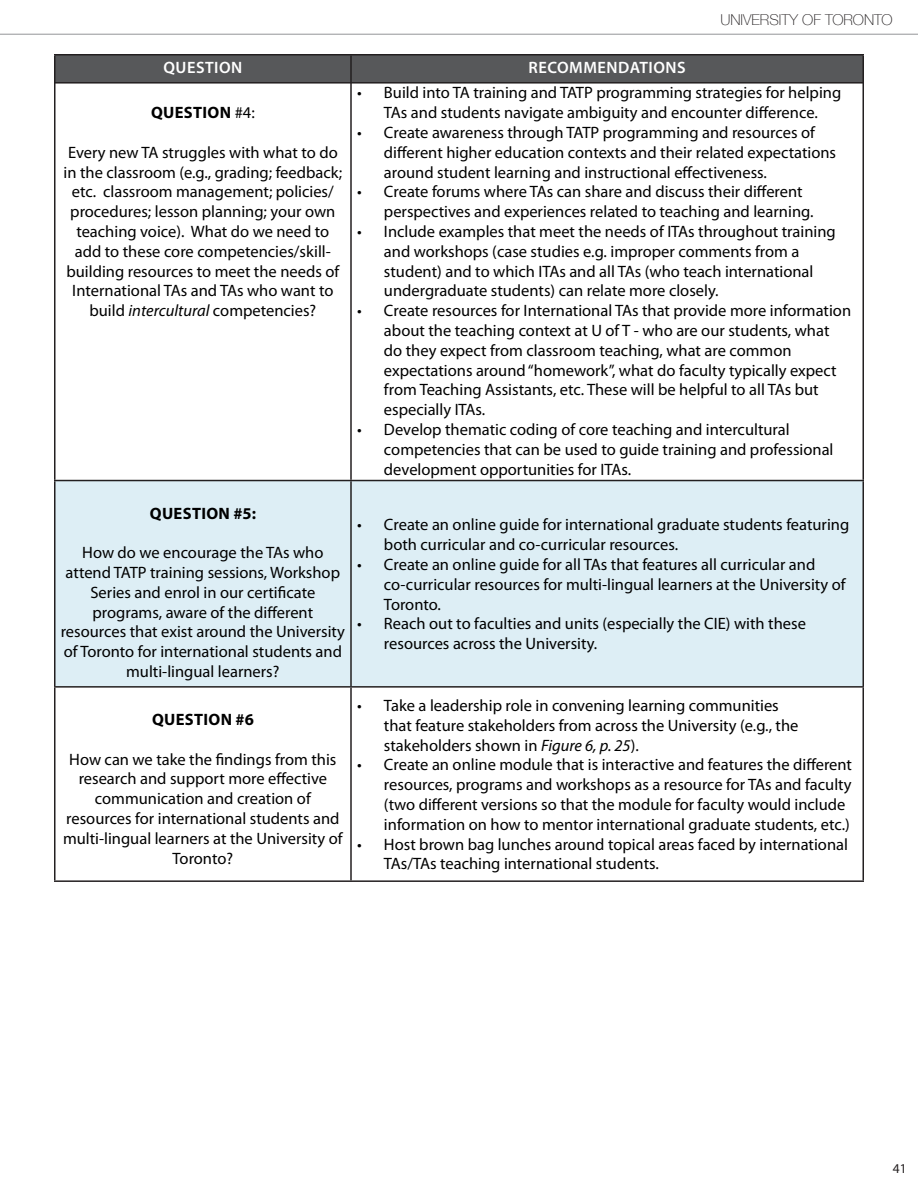
<style>
.page{position:relative;width:918px;height:1188px;background:#fff}
.page>*{position:absolute;margin:0;border:0;box-sizing:border-box;transform-origin:0 0}
.Main_Paragraph{font:16.5px/19.8px "Myriad Pro";color:#000}
.Main_Paragraph-2{font:700 16.5px "Myriad Pro";letter-spacing:.02em;color:#000}
.Heading_2b{font:600 16.5px "Myriad Pro";letter-spacing:.03em;color:#fff}
.t1{font:100 15px "Helvetica Neue";color:#231f20}
.t2{font:13.5px "Myriad Pro";color:#231f20}
.s1{font-weight:400}
.s2{font-style:italic}
</style>
<div class="page">
<hr style="left:0;top:34px;width:918px;height:1px;background:#939598">
<div style="left:56px;top:481px;width:806px;height:205px;background:#ddeef5"></div>
<hr style="left:54px;top:81px;width:2px;height:399px;background:#231f20">
<hr style="left:350px;top:81px;width:2px;height:399px;background:#231f20">
<hr style="left:862px;top:81px;width:2px;height:399px;background:#231f20">
<hr style="left:54px;top:480px;width:297px;height:1px;background:#231f20">
<hr style="left:54px;top:481px;width:2px;height:205px;background:#231f20">
<hr style="left:351px;top:480px;width:513px;height:1px;background:#231f20">
<hr style="left:350px;top:481px;width:2px;height:205px;background:#231f20">
<hr style="left:862px;top:481px;width:2px;height:205px;background:#231f20">
<hr style="left:54px;top:686px;width:297px;height:2px;background:#231f20">
<hr style="left:54px;top:688px;width:2px;height:192px;background:#231f20">
<hr style="left:351px;top:686px;width:513px;height:2px;background:#231f20">
<hr style="left:350px;top:688px;width:2px;height:192px;background:#231f20">
<hr style="left:862px;top:688px;width:2px;height:192px;background:#231f20">
<hr style="left:54px;top:880px;width:297px;height:2px;background:#231f20">
<hr style="left:351px;top:880px;width:513px;height:2px;background:#231f20">
<div style="left:56px;top:56px;width:806px;height:26px;background:#57585a"></div>
<hr style="left:54px;top:54px;width:297px;height:2px;background:#231f20">
<hr style="left:54px;top:56px;width:2px;height:26px;background:#231f20">
<hr style="left:351px;top:54px;width:513px;height:2px;background:#231f20">
<hr style="left:350px;top:56px;width:2px;height:26px;background:#231f20">
<hr style="left:862px;top:56px;width:2px;height:26px;background:#231f20">
<hr style="left:54px;top:82px;width:297px;height:2px;background:#231f20">
<hr style="left:351px;top:82px;width:513px;height:2px;background:#231f20">
<p class="Heading_2b" style="left:163px;top:57px;width:80px">QUESTION</p>
<p class="Heading_2b" style="left:529px;top:57px;width:159px">RECOMMENDATIONS</p>
<p class="t1" style="left:720px;top:8px;width:174px">UNIVERSITY OF TORONTO</p>
<p class="Main_Paragraph-2" style="left:151px;top:102px;width:105px">QUESTION <span class="s1">#4:</span></p>
<p class="Main_Paragraph" style="left:64px;top:142px;width:280px;text-align:center">Every new TA struggles with what to do in the classroom (e.g., grading; feedback; etc. classroom management; policies/ procedures; lesson planning; your own teaching voice). What do we need to add to these core competencies/skill&shy;building resources to meet the needs of International TAs and TAs who want to build <span class="s2">intercultural</span> competencies?</p>
<p class="Main_Paragraph-2" style="left:150px;top:502px;width:108px">QUESTION #5:</p>
<p class="Main_Paragraph" style="left:61px;top:543px;width:286px;text-align:center">How do we encourage the TAs who attend TATP training sessions, Workshop Series and enrol in our certificate programs, aware of the different resources that exist around the University of Toronto for international students and multi-lingual learners?</p>
<p class="Main_Paragraph-2" style="left:152px;top:709px;width:103px">QUESTION #6</p>
<p class="Main_Paragraph" style="left:63px;top:749px;width:281px;text-align:center">How can we take the findings from this research and support more effective communication and creation of resources for international students and multi-lingual learners at the University of Toronto?</p>
<p class="Main_Paragraph" style="left:357px;top:83px;width:486px;text-align:center">• Build into TA training and TATP programming strategies for helping<br>TAs and students navigate ambiguity and encounter difference.</p>
<p class="Main_Paragraph" style="left:384px;top:122px;width:454px;text-indent:-27px">• Create awareness through TATP programming and resources of different higher education contexts and their related expectations around student learning and instructional effectiveness.</p>
<p class="Main_Paragraph" style="left:384px;top:182px;width:431px;text-indent:-27px">• Create forums where TAs can share and discuss their different perspectives and experiences related to teaching and learning.</p>
<p class="Main_Paragraph" style="left:384px;top:221px;width:453px;text-indent:-27px">• Include examples that meet the needs of ITAs throughout training and workshops (case studies e.g. improper comments from a student) and to which ITAs and all TAs (who teach international undergraduate students) can relate more closely.</p>
<p class="Main_Paragraph" style="left:384px;top:300px;width:469px;text-indent:-27px">• Create resources for International TAs that provide more information about the teaching context at U of T - who are our students, what do they expect from classroom teaching, what are common expectations around “homework”, what do faculty typically expect from Teaching Assistants, etc. These will be helpful to all TAs but especially ITAs.</p>
<p class="Main_Paragraph" style="left:384px;top:419px;width:451px;text-indent:-27px">• Develop thematic coding of core teaching and intercultural competencies that can be used to guide training and professional development opportunities for ITAs.</p>
<p class="Main_Paragraph" style="left:384px;top:515px;width:467px;text-indent:-27px">• Create an online guide for international graduate students featuring both curricular and co-curricular resources.</p>
<p class="Main_Paragraph" style="left:384px;top:554px;width:463px;text-indent:-27px">• Create an online guide for all TAs that features all curricular and co-curricular resources for multi-lingual learners at the University of<br>Toronto.</p>
<p class="Main_Paragraph" style="left:384px;top:614px;width:423px;text-indent:-27px">• Reach out to faculties and units (especially the CIE) with these resources across the University.</p>
<p class="Main_Paragraph" style="left:384px;top:695px;width:416px;text-indent:-27px">• Take a leadership role in convening learning communities that feature stakeholders from across the University (e.g., the stakeholders shown in <span class="s2">Figure 6, p. 25</span>).</p>
<p class="Main_Paragraph" style="left:384px;top:755px;width:470px;text-indent:-27px">• Create an online module that is interactive and features the different resources, programs and workshops as a resource for TAs and faculty (two different versions so that the module for faculty would include information on how to mentor international graduate students, etc.)</p>
<p class="Main_Paragraph" style="left:384px;top:834px;width:466px;text-indent:-27px">• Host brown bag lunches around topical areas faced by international<br>TAs/TAs teaching international students.</p>
<p class="t2" style="left:893px;top:1161px;width:15px">41</p>
</div>
